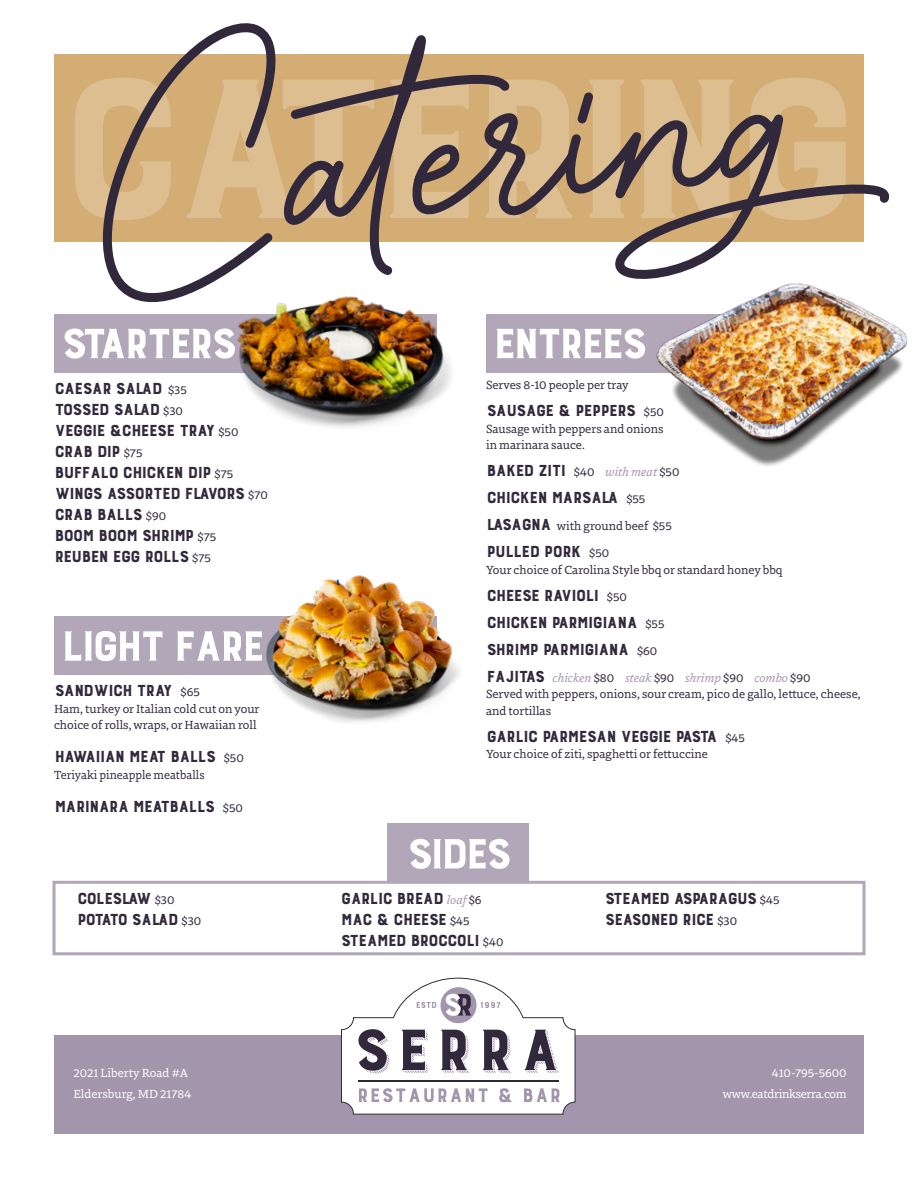
<style>
.page{position:relative;width:918px;height:1188px;background:#fff}
.page>*{position:absolute;margin:0;border:0;box-sizing:border-box;transform-origin:0 0}
.t1{font:262.5px "Burford Base";letter-spacing:-.1em;color:#dcbe91}
.t2{font:55.5px "Burford Base";letter-spacing:-.1em;color:#fff}
.t3{font:21px "Burford Base";letter-spacing:-.075em;color:#32293c}
.t4{font:21px "Burford Base";letter-spacing:-.11em;color:#32293c}
.t5{font:12px/16.5px "Dovetail MVB";color:#32293c}
.t6{font:12px "Dovetail MVB";color:#fff}
.t7{font:italic 12px "Dovetail MVB";color:#a395ac}
.t8{font:12px "Dovetail MVB";letter-spacing:-.025em;color:#fff}
.s1{font-family:"Dovetail MVB";font-size:12px}
.s2{font-family:"Dovetail MVB";font-style:italic;font-size:12px;color:#a395ac}
.s3{font-family:"Burford Base";font-size:21px}
.s4{font-family:"Burford Base";font-style:normal;font-size:21px;color:#32293c}
.s5{font-style:normal;color:#32293c}
</style>
<div class="page">
<div style="left:54px;top:616px;width:382px;height:59px;background:#b2a7b8"></div>
<div style="left:388px;top:824px;width:141px;height:58px;background:#b2a7b8"></div>
<div style="left:54px;top:314px;width:382px;height:59px;background:#b2a7b8"></div>
<div style="left:486px;top:314px;width:382px;height:59px;background:#b2a7b8"></div>
<div style="left:54px;top:54px;width:810px;height:188px;background:#d4ad75"></div>
<div style="left:54px;top:1036px;width:810px;height:98px;background:#a395ac"></div>
<img style="left:656px;top:298px;width:252px;height:168px">
<img style="left:240px;top:296px;width:211px;height:132px">
<img style="left:266px;top:575px;width:194px;height:148px">
<svg style="left:341px;top:978px;width:234px;height:137px"></svg>
<hr style="left:358px;top:1080px;width:201px;height:2px;background:#31283c">
<svg style="left:102px;top:23px;width:179px;height:338px"></svg>
<svg style="left:271px;top:23px;width:155px;height:259px"></svg>
<svg style="left:286px;top:60px;width:307px;height:182px"></svg>
<svg style="left:578px;top:113px;width:312px;height:185px"></svg>
<div style="left:52px;top:881px;width:814px;height:74px;border:3px solid #b2a7b8"></div>
<p class="t1" style="left:51px;top:13px;width:815px">CATERING</p>
<p class="t2" style="left:59px;top:315px;width:180px">starters</p>
<p class="t3" style="left:54px;top:377px;width:134px">Caesar Salad <span class="s1">$35</span></p>
<p class="t3" style="left:54px;top:398px;width:131px">Tossed Salad <span class="s1">$30</span></p>
<p class="t3" style="left:54px;top:419px;width:186px">Veggie &amp;Cheese Tray <span class="s1">$50</span></p>
<p class="t3" style="left:54px;top:440px;width:90px">Crab Dip <span class="s1">$75</span></p>
<p class="t3" style="left:54px;top:461px;width:181px">Buffalo Chicken Dip <span class="s1">$75</span></p>
<p class="t3" style="left:54px;top:482px;width:215px">Wings Assorted Flavors <span class="s1">$70</span></p>
<p class="t3" style="left:54px;top:503px;width:114px">Crab Balls <span class="s1">$90</span></p>
<p class="t3" style="left:54px;top:524px;width:164px">Boom Boom Shrimp <span class="s1">$75</span></p>
<p class="t3" style="left:54px;top:545px;width:159px">Reuben Egg Rolls <span class="s1">$75</span></p>
<p class="t2" style="left:59px;top:617px;width:208px">light fare</p>
<p class="t3" style="left:54px;top:680px;width:147px">sandwich tray <span class="s1">$65</span></p>
<p class="t5" style="left:54px;top:699px;width:207px">Ham, turkey or Italian cold cut on your</p>
<p class="t5" style="left:54px;top:716px;width:204px">choice of rolls, wraps, or Hawaiian roll</p>
<p class="t3" style="left:54px;top:746px;width:191px">hawaiian meat balls <span class="s1">$50</span></p>
<p class="t5" style="left:54px;top:765px;width:152px">Teriyaki pineapple meatballs</p>
<p class="t3" style="left:54px;top:795px;width:190px">marinara meatballs <span class="s1">$50</span></p>
<p class="t3" style="left:77px;top:887px;width:99px">Coleslaw <span class="s1">$30</span></p>
<p class="t4" style="left:77px;top:908px;width:126px">Potato Salad <span class="s1">$30</span></p>
<p class="t6" style="left:73px;top:1065px;width:116px">2021 Liberty Road #A</p>
<p class="t6" style="left:73px;top:1086px;width:120px">Eldersburg, MD 21784</p>
<p class="t2" style="left:491px;top:315px;width:158px">entrees</p>
<p class="t5" style="left:486px;top:376px;width:144px">Serves 8-10 people per tray</p>
<p class="t3" style="left:486px;top:400px;width:179px">sausage &amp; peppers <span class="s1">$50</span></p>
<p class="t5" style="left:486px;top:419px;width:179px">Sausage with peppers and onions</p>
<p class="t5" style="left:486px;top:436px;width:100px">in marinara sauce.</p>
<p class="t3" style="left:486px;top:460px;width:195px">baked ziti <span class="s1">$40</span> <span class="s2">with meat</span> <span class="s1">$50</span></p>
<p class="t3" style="left:486px;top:487px;width:161px">chicken marsala <span class="s1">$55</span></p>
<p class="t5" style="left:486px;top:517px;width:187px"><span class="s3">lasagna</span> with ground beef $55</p>
<p class="t3" style="left:486px;top:541px;width:125px">pulled pork <span class="s1">$50</span></p>
<p class="t5" style="left:486px;top:560px;width:298px">Your choice of Carolina Style bbq or standard honey bbq</p>
<p class="t3" style="left:486px;top:584px;width:142px">cheese ravioli <span class="s1">$50</span></p>
<p class="t3" style="left:486px;top:611px;width:180px">chicken parmigiana <span class="s1">$55</span></p>
<p class="t3" style="left:486px;top:638px;width:173px">shrimp parmigiana <span class="s1">$60</span></p>
<p class="t7" style="left:486px;top:669px;width:326px"><span class="s4">fajitas</span> chicken <span class="s5">$80</span> steak <span class="s5">$90</span> shrimp <span class="s5">$90</span> combo <span class="s5">$90</span></p>
<p class="t5" style="left:486px;top:685px;width:376px">Served with peppers, onions, sour cream, pico de gallo, lettuce, cheese, and tortillas</p>
<p class="t3" style="left:486px;top:725px;width:261px">garlic parmesan veggie pasta <span class="s1">$45</span></p>
<p class="t5" style="left:486px;top:745px;width:224px">Your choice of ziti, spaghetti or fettuccine</p>
<p class="t2" style="left:405px;top:825px;width:109px">sides</p>
<p class="t3" style="left:341px;top:887px;width:143px">Garlic Bread <span class="s2">loaf</span> <span class="s1">$6</span></p>
<p class="t3" style="left:341px;top:908px;width:131px">Mac &amp; Cheese <span class="s1">$45</span></p>
<p class="t3" style="left:341px;top:929px;width:165px">Steamed Broccoli <span class="s1">$40</span></p>
<p class="t3" style="left:604px;top:887px;width:177px">Steamed Asparagus <span class="s1">$45</span></p>
<p class="t3" style="left:604px;top:908px;width:134px">Seasoned Rice <span class="s1">$30</span></p>
<p class="t6" style="left:772px;top:1065px;width:76px">410-795-5600</p>
<p class="t8" style="left:723px;top:1086px;width:125px">www.eatdrinkserra.com</p>
</div>
